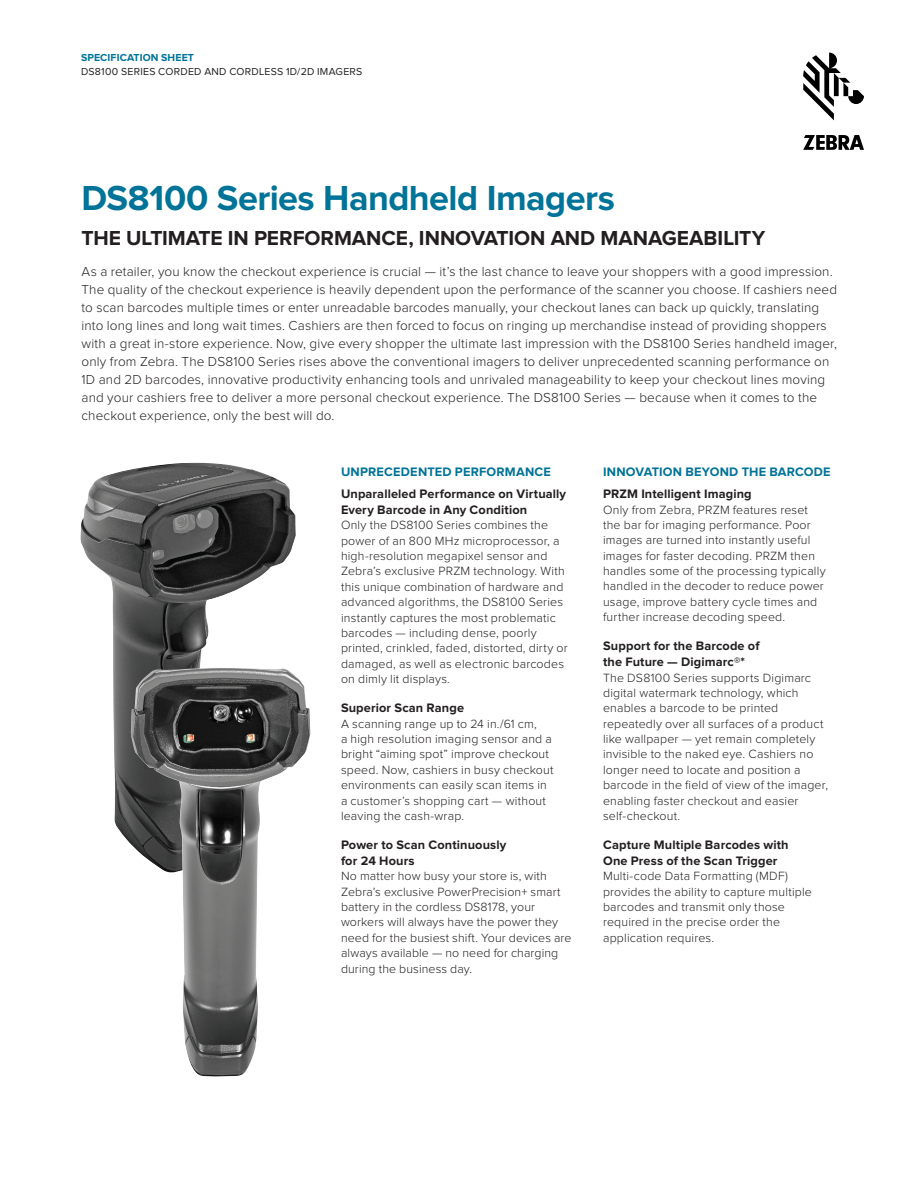
<style>
.page{position:relative;width:918px;height:1188px;background:#fff}
.page>*{position:absolute;margin:0;border:0;box-sizing:border-box;transform-origin:0 0}
.Cover_Headline{font:700 36px "Proxima Nova";letter-spacing:-.015em;color:#007398}
.Cover_Subhead{font:700 21px "Proxima Nova";letter-spacing:-.005em;color:#231f20}
.Intro_Body{font:300 13.5px/18px "Proxima Nova";letter-spacing:.01em;color:#231f20}
.Body_Subhead_Black{font:700 12.75px/15.8px "Proxima Nova";letter-spacing:.01em;color:#231f20}
.Body_Subhead_Level_1{font:700 12.75px "Proxima Nova";letter-spacing:.015em;color:#007398}
.Body{font:300 12.3px/15.3px "Proxima Nova";letter-spacing:.015em;color:#231f20}
.t1{font:10.5px "Proxima Nova";letter-spacing:.025em;color:#231f20}
.t2{font:700 10.5px "Proxima Nova";letter-spacing:.01em;color:#007398}
</style>
<div class="page">
<svg style="left:803px;top:53px;width:61px;height:67px"></svg>
<svg style="left:803px;top:135px;width:61px;height:15px"></svg>
<img style="left:80px;top:463px;width:216px;height:381px">
<img style="left:131px;top:668px;width:179px;height:408px">
<p class="t2" style="left:81px;top:53px;width:115px">SPECIFICATION SHEET</p>
<p class="t1" style="left:81px;top:67px;width:283px">DS8100 SERIES CORDED AND CORDLESS 1D/2D IMAGERS</p>
<p class="Cover_Headline" style="left:82px;top:182px;width:535px">DS8100 Series Handheld Imagers</p>
<p class="Cover_Subhead" style="left:82px;top:228px;width:685px">THE ULTIMATE IN PERFORMANCE, INNOVATION AND MANAGEABILITY</p>
<p class="Intro_Body" style="left:82px;top:263px;width:757px">As a retailer, you know the checkout experience is crucial — it’s the last chance to leave your shoppers with a good impression.<br>The quality of the checkout experience is heavily dependent upon the performance of the scanner you choose. If cashiers need to scan barcodes multiple times or enter unreadable barcodes manually, your checkout lanes can back up quickly, translating into long lines and long wait times. Cashiers are then forced to focus on ringing up merchandise instead of providing shoppers with a great in-store experience. Now, give every shopper the ultimate last impression with the DS8100 Series handheld imager, only from Zebra. The DS8100 Series rises above the conventional imagers to deliver unprecedented scanning performance on 1D and 2D barcodes, innovative productivity enhancing tools and unrivaled manageability to keep your checkout lines moving and your cashiers free to deliver a more personal checkout experience. The DS8100 Series — because when it comes to the checkout experience, only the best will do.</p>
<p class="Body_Subhead_Level_1" style="left:341px;top:466px;width:211px">UNPRECEDENTED PERFORMANCE</p>
<p class="Body_Subhead_Black" style="left:341px;top:487px;width:227px">Unparalleled Performance on Virtually<br>Every Barcode in Any Condition</p>
<p class="Body" style="left:341px;top:518px;width:228px">Only the DS8100 Series combines the power of an 800 MHz microprocessor, a high-resolution megapixel sensor and Zebra’s exclusive PRZM technology. With this unique combination of hardware and advanced algorithms, the DS8100 Series instantly captures the most problematic barcodes — including dense, poorly printed, crinkled, faded, distorted, dirty or damaged, as well as electronic barcodes on dimly lit displays.</p>
<p class="Body_Subhead_Black" style="left:341px;top:701px;width:125px">Superior Scan Range</p>
<p class="Body" style="left:341px;top:716px;width:214px">A scanning range up to 24 in./61 cm,<br>a high resolution imaging sensor and a bright “aiming spot” improve checkout speed. Now, cashiers in busy checkout environments can easily scan items in a customer’s shopping cart — without leaving the cash-wrap.</p>
<p class="Body_Subhead_Black" style="left:341px;top:838px;width:167px">Power to Scan Continuously for 24 Hours</p>
<p class="Body" style="left:341px;top:869px;width:232px">No matter how busy your store is, with Zebra’s exclusive PowerPrecision+ smart battery in the cordless DS8178, your workers will always have the power they need for the busiest shift. Your devices are always available — no need for charging during the business day.</p>
<p class="Body_Subhead_Level_1" style="left:603px;top:466px;width:229px">INNOVATION BEYOND THE BARCODE</p>
<p class="Body_Subhead_Black" style="left:603px;top:487px;width:150px">PRZM Intelligent Imaging</p>
<p class="Body" style="left:603px;top:502px;width:224px">Only from Zebra, PRZM features reset the bar for imaging performance. Poor images are turned into instantly useful images for faster decoding. PRZM then handles some of the processing typically handled in the decoder to reduce power usage, improve battery cycle times and further increase decoding speed.</p>
<p class="Body_Subhead_Black" style="left:603px;top:639px;width:158px">Support for the Barcode of the Future — Digimarc®*</p>
<p class="Body" style="left:603px;top:670px;width:226px">The DS8100 Series supports Digimarc digital watermark technology, which enables a barcode to be printed repeatedly over all surfaces of a product like wallpaper — yet remain completely invisible to the naked eye. Cashiers no longer need to locate and position a barcode in the field of view of the imager, enabling faster checkout and easier self-checkout.</p>
<p class="Body_Subhead_Black" style="left:603px;top:838px;width:187px">Capture Multiple Barcodes with<br>One Press of the Scan Trigger</p>
<p class="Body" style="left:603px;top:869px;width:210px">Multi-code Data Formatting (MDF) provides the ability to capture multiple barcodes and transmit only those required in the precise order the application requires.</p>
</div>
